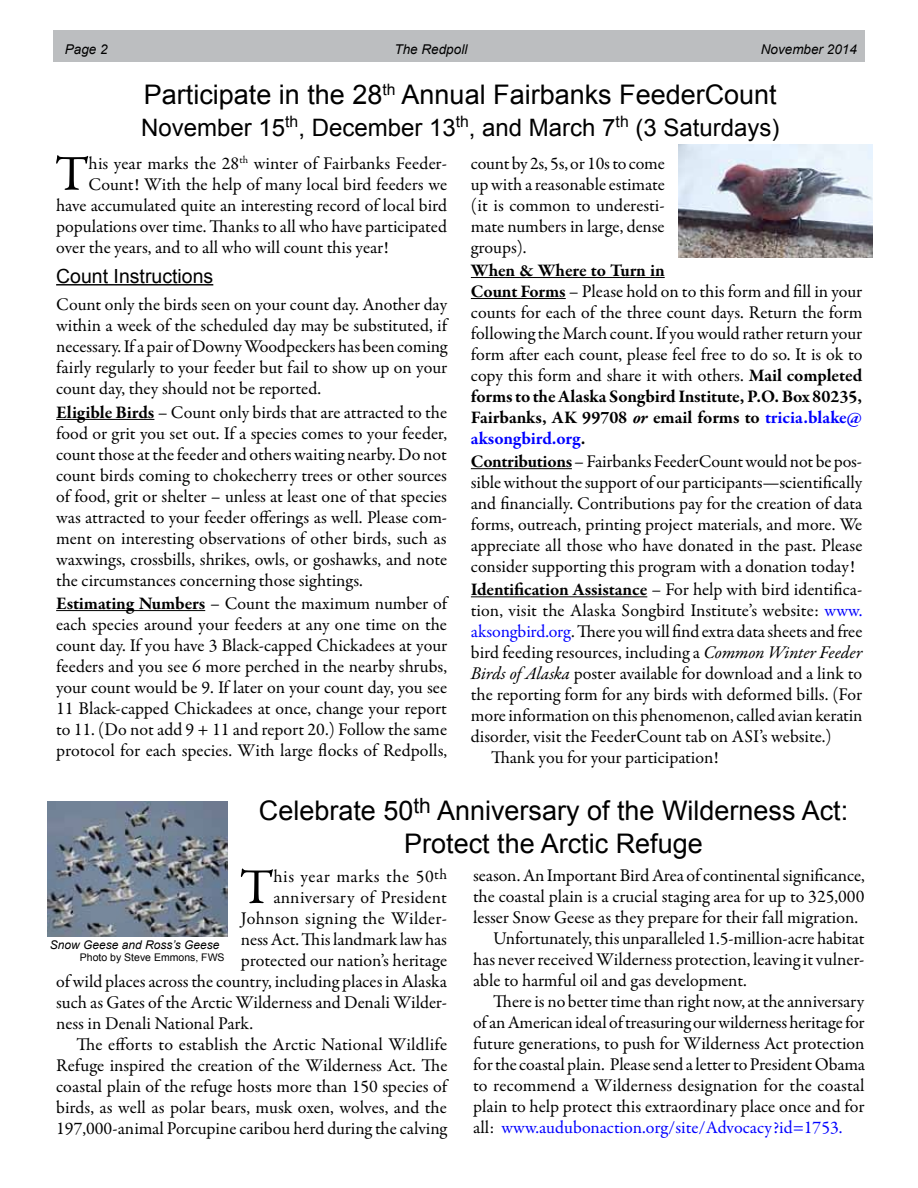
<style>
.page{position:relative;width:918px;height:1188px;background:#fff}
.page>*{position:absolute;margin:0;border:0;box-sizing:border-box;transform-origin:0 0}
.t1{font:50.4px "Garamond Premr Pro";color:#000}
.t2{font:27px/32.4px "Arial";color:#000;text-align:center}
.t3{font:24px "Arial";color:#000}
.t4{font:19.5px "Arial";color:#000}
.t5{font:18px/21px "Garamond Premr Pro";color:#000;text-align:justify}
.t6{font:18px "Garamond Premr Pro";color:#00f}
.t7{font:18px "Garamond Premr Pro";letter-spacing:.02em;color:#000}
.t8{font:18px "Garamond Premr Pro";letter-spacing:.03em;color:#000}
.t9{font:italic 13.5px "Arial";color:#000}
.t10{font:italic 12px "Arial";color:#000}
.t11{font:10.5px "Arial";color:#000}
.s1{font-weight:700}
.s2{font-weight:700;font-style:italic}
.s3{font-weight:700;color:#00f}
.s4{color:#00f}
.s5{font-style:italic}
.s6{color:#000}
</style>
<div class="page">
<div style="left:53px;top:31px;width:811px;height:31px;background:#bcbec0"></div>
<hr style="left:56px;top:284px;width:157px;height:1px;background:#000">
<hr style="left:56px;top:419px;width:98px;height:1px;background:#000">
<hr style="left:56px;top:610px;width:149px;height:1px;background:#000">
<img style="left:678px;top:145px;width:195px;height:113px">
<hr style="left:471px;top:277px;width:194px;height:1px;background:#000">
<hr style="left:471px;top:298px;width:95px;height:1px;background:#000">
<hr style="left:471px;top:468px;width:101px;height:1px;background:#000">
<hr style="left:471px;top:596px;width:176px;height:1px;background:#000">
<img style="left:48px;top:802px;width:179px;height:134px">
<p class="t9" style="left:65px;top:41px;width:44px">Page 2</p>
<p class="t9" style="left:395px;top:41px;width:74px">The Redpoll</p>
<p class="t9" style="left:761px;top:41px;width:98px">November 2014</p>
<h2 class="t2" style="left:144px;top:78px;width:634px">Participate in the 28<sup>th</sup> Annual Fairbanks FeederCount</h2>
<h3 class="t3" style="left:141px;top:111px;width:640px">November 15<sup>th</sup>, December 13<sup>th</sup>, and March 7<sup>th</sup> (3 Saturdays)</h3>
<h1 class="t1" style="left:55px;top:143px;width:35px">T</h1>
<p class="t5" style="left:89px;top:153px;width:360px">his year marks the 28<sup>th</sup> winter of Fairbanks Feeder-</p>
<p class="t5" style="left:89px;top:174px;width:360px">Count! With the help of many local bird feeders we</p>
<p class="t5" style="left:56px;top:195px;width:393px">have accumulated quite an interesting record of local bird</p>
<p class="t5" style="left:56px;top:216px;width:392px">populations over time. Thanks to all who have participated</p>
<p class="t5" style="left:56px;top:237px;width:334px">over the years, and to all who will count this year!</p>
<p class="t4" style="left:56px;top:262px;width:159px">Count Instructions</p>
<p class="t5" style="left:56px;top:295px;width:393px">Count only the birds seen on your count day. Another day within a week of the scheduled day may be substituted, if necessary. If a pair of Downy Woodpeckers has been coming fairly regularly to your feeder but fail to show up on your count day, they should not be reported.</p>
<p class="t5" style="left:56px;top:402px;width:392px"><span class="s1">Eligible Birds</span> – Count only birds that are attracted to the food or grit you set out. If a species comes to your feeder, count those at the feeder and others waiting nearby. Do not count birds coming to chokecherry trees or other sources of food, grit or shelter – unless at least one of that species was attracted to your feeder offerings as well. Please com&shy;ment on interesting observations of other birds, such as waxwings, crossbills, shrikes, owls, or goshawks, and note the circumstances concerning those sightings.</p>
<p class="t5" style="left:56px;top:593px;width:393px"><span class="s1">Estimating Numbers</span> – Count the maximum number of each species around your feeders at any one time on the count day. If you have 3 Black-capped Chickadees at your feeders and you see 6 more perched in the nearby shrubs, your count would be 9. If later on your count day, you see 11 Black-capped Chickadees at once, change your report to 11. (Do not add 9 + 11 and report 20.) Follow the same protocol for each species. With large flocks of Redpolls,</p>
<p class="t5" style="left:471px;top:153px;width:195px">count by 2s, 5s, or 10s to come up with a reasonable estimate (it is common to underesti&shy;mate numbers in large, dense groups).</p>
<p class="t5" style="left:471px;top:260px;width:393px;text-align:left"><span class="s1">When &amp; Where to Turn in<br>Count Forms</span> – Please hold on to this form and fill in your counts for each of the three count days. Return the form following the March count. If you would rather return your form after each count, please feel free to do so. It is ok to copy this form and share it with others. <span class="s1">Mail completed forms to the Alaska Songbird Institute, P.O. Box 80235, Fairbanks, AK 99708</span> <span class="s2">or</span> <span class="s1">email forms to</span> <span class="s3">tricia.blake@ aksongbird.org</span><span class="s1">.</span></p>
<p class="t5" style="left:471px;top:451px;width:393px"><span class="s1">Contributions</span>– Fairbanks FeederCount would not be pos&shy;sible without the support of our participants—scientifically and financially. Contributions pay for the creation of data forms, outreach, printing project materials, and more. We appreciate all those who have donated in the past. Please consider supporting this program with a donation today!</p>
<p class="t5" style="left:471px;top:579px;width:393px"><span class="s1">Identification Assistance</span> – For help with bird identifica-</p>
<p class="t5" style="left:471px;top:600px;width:393px">tion, visit the Alaska Songbird Institute’s website: <span class="s4">www.</span></p>
<p class="t5" style="left:471px;top:621px;width:393px"><span class="s4">aksongbird.org</span>. There you will find extra data sheets and free</p>
<p class="t5" style="left:471px;top:642px;width:393px">bird feeding resources, including a <span class="s5">Common Winter Feeder</span></p>
<p class="t5" style="left:471px;top:663px;width:393px"><span class="s5">Birds of Alaska</span> poster available for download and a link to</p>
<p class="t5" style="left:471px;top:684px;width:393px">the reporting form for any birds with deformed bills. (For</p>
<p class="t5" style="left:471px;top:705px;width:393px">more information on this phenomenon, called avian keratin</p>
<p class="t5" style="left:471px;top:726px;width:362px">disorder, visit the FeederCount tab on ASI’s website.)</p>
<p class="t5" style="left:491px;top:747px;width:229px">Thank you for your participation!</p>
<h2 class="t2" style="left:259px;top:795px;width:591px">Celebrate 50<sup>th</sup> Anniversary of the Wilderness Act:<br>Protect the Arctic Refuge</h2>
<h1 class="t1" style="left:240px;top:857px;width:35px">T</h1>
<p class="t8" style="left:273px;top:865px;width:175px">his year marks the 50<sup>th</sup></p>
<p class="t7" style="left:273px;top:886px;width:175px">anniversary of President</p>
<p class="t7" style="left:241px;top:907px;width:208px">Johnson signing the Wilder-</p>
<p class="t5" style="left:241px;top:929px;width:208px">ness Act. This landmark law has</p>
<p class="t5" style="left:241px;top:950px;width:208px">protected our nation’s heritage</p>
<p class="t5" style="left:56px;top:971px;width:392px">of wild places across the country, including places in Alaska</p>
<p class="t5" style="left:56px;top:992px;width:392px">such as Gates of the Arctic Wilderness and Denali Wilder-</p>
<p class="t5" style="left:56px;top:1013px;width:199px">ness in Denali National Park.</p>
<p class="t5" style="left:76px;top:1034px;width:372px">The efforts to establish the Arctic National Wildlife</p>
<p class="t5" style="left:56px;top:1055px;width:393px">Refuge inspired the creation of the Wilderness Act. The</p>
<p class="t5" style="left:56px;top:1076px;width:392px">coastal plain of the refuge hosts more than 150 species of</p>
<p class="t5" style="left:56px;top:1097px;width:392px">birds, as well as polar bears, musk oxen, wolves, and the</p>
<p class="t5" style="left:56px;top:1118px;width:392px">197,000-animal Porcupine caribou herd during the calving</p>
<p class="t10" style="left:50px;top:937px;width:171px">Snow Geese and Ross’s Geese</p>
<p class="t11" style="left:80px;top:951px;width:146px">Photo by Steve Emmons, FWS</p>
<p class="t5" style="left:473px;top:866px;width:393px">season. An Important Bird Area of continental significance,</p>
<p class="t5" style="left:473px;top:887px;width:393px">the coastal plain is a crucial staging area for up to 325,000</p>
<p class="t5" style="left:473px;top:908px;width:387px">lesser Snow Geese as they prepare for their fall migration.</p>
<p class="t5" style="left:493px;top:929px;width:373px">Unfortunately, this unparalleled 1.5-million-acre habitat</p>
<p class="t5" style="left:473px;top:950px;width:393px">has never received Wilderness protection, leaving it vulner-</p>
<p class="t5" style="left:473px;top:971px;width:275px">able to harmful oil and gas development.</p>
<p class="t5" style="left:493px;top:992px;width:373px">There is no better time than right now, at the anniversary</p>
<p class="t5" style="left:473px;top:1013px;width:393px">of an American ideal of treasuring our wilderness heritage for</p>
<p class="t5" style="left:473px;top:1034px;width:393px">future generations, to push for Wilderness Act protection</p>
<p class="t5" style="left:473px;top:1055px;width:393px">for the coastal plain. Please send a letter to President Obama</p>
<p class="t5" style="left:473px;top:1076px;width:393px">to recommend a Wilderness designation for the coastal</p>
<p class="t5" style="left:473px;top:1097px;width:393px">plain to help protect this extraordinary place once and for</p>
<p class="t6" style="left:473px;top:1117px;width:371px"><span class="s6">all:</span> www.audubonaction.org/site/Advocacy?id=1753.</p>
</div>
